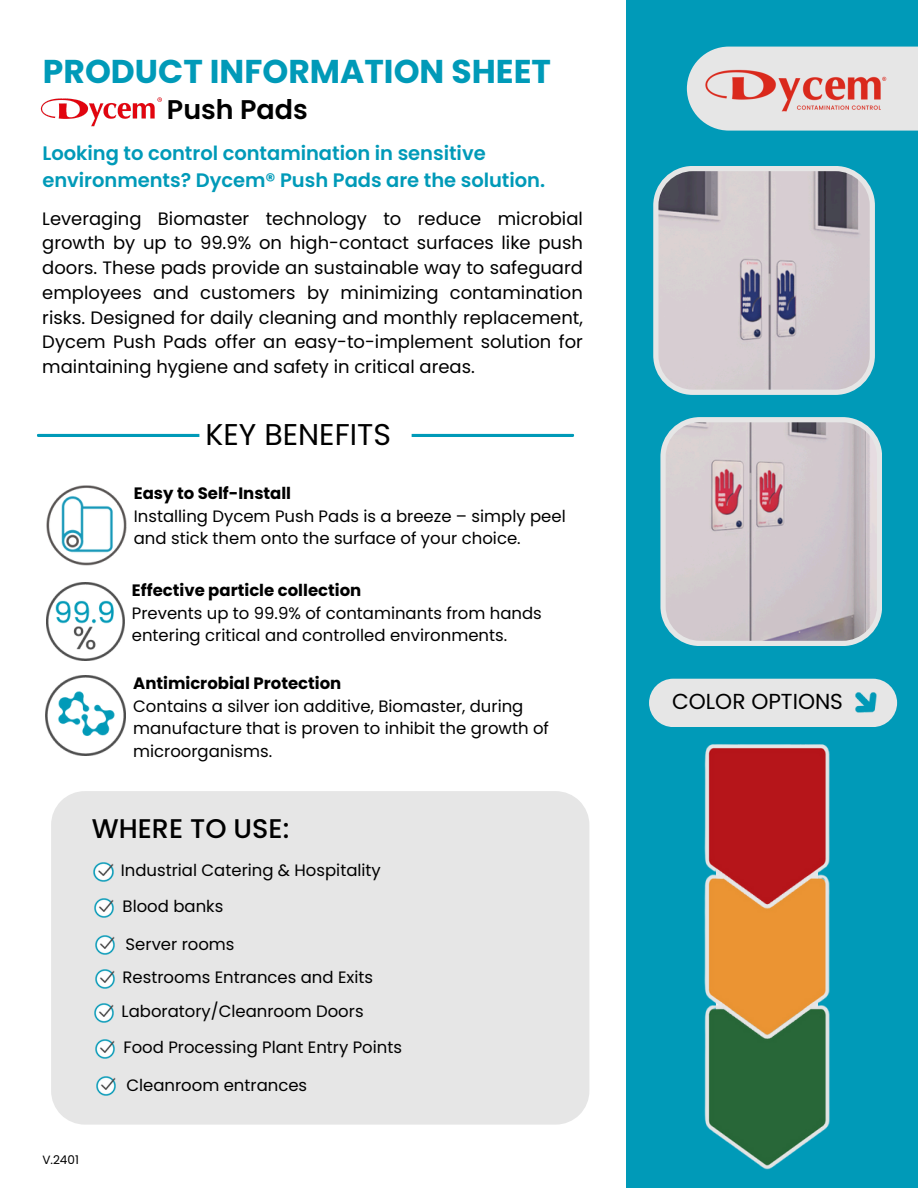
<style>
.page{position:relative;width:918px;height:1188px;background:#fff}
.page>*{position:absolute;margin:0;border:0;box-sizing:border-box;transform-origin:0 0}
.t1{font:700 33px "Poppins";color:#009ab8}
.t2{font:30px "Poppins";color:#000}
.t3{font:500 27px "Poppins";color:#000}
.t4{font:600 27px "Poppins";color:#000}
.t5{font:21.75px "Poppins";color:#000}
.t6{font:600 19.5px/27px "Poppins";color:#009ab8}
.t7{font:18px/24.8px "Poppins";color:#000;text-align:justify}
.t8{font:16.5px/22.5px "Poppins";color:#000}
.t9{font:700 16.5px "Poppins";color:#000}
.t10{font:12px "Poppins";color:#000}
</style>
<div class="page">
<div style="left:627px;top:0;width:291px;height:1188px;background:#009ab8"></div>
<div style="left:51px;top:791px;width:538px;height:334px;background:#e6e6e6"></div>
<svg style="left:687px;top:47px;width:231px;height:84px"></svg>
<svg style="left:660px;top:417px;width:222px;height:229px;fill:#d2c8cd"></svg>
<svg style="left:653px;top:166px;width:222px;height:229px;fill:#d7cdd2"></svg>
<img style="left:47px;top:485px;width:80px;height:80px">
<img style="left:47px;top:582px;width:77px;height:78px">
<img style="left:46px;top:675px;width:80px;height:80px">
<svg style="left:37px;top:434px;width:537px;height:3px"></svg>
<img style="left:694px;top:50px;width:204px;height:81px">
<img style="left:40px;top:97px;width:122px;height:30px">
<img style="left:94px;top:862px;width:19px;height:19px">
<img style="left:95px;top:898px;width:19px;height:19px">
<img style="left:96px;top:936px;width:19px;height:19px">
<img style="left:95px;top:969px;width:19px;height:19px">
<img style="left:95px;top:1003px;width:19px;height:19px">
<img style="left:96px;top:1039px;width:19px;height:19px">
<img style="left:96px;top:1076px;width:20px;height:20px">
<img style="left:704px;top:744px;width:126px;height:426px">
<div style="left:649px;top:679px;width:248px;height:48px;background:#e6e6e6;border-radius:24px"></div>
<img style="left:856px;top:693px;width:20px;height:20px">
<p class="t1" style="left:43px;top:48px;width:510px">PRODUCT INFORMATION SHEET</p>
<p class="t4" style="left:167px;top:90px;width:142px">Push Pads</p>
<p class="t6" style="left:42px;top:140px;width:504px">Looking to control contamination in sensitive environments? Dycem® Push Pads are the solution.</p>
<p class="t7" style="left:42px;top:206px;width:542px">Leveraging Biomaster technology to reduce microbial growth by up to 99.9% on high-contact surfaces like push doors. These pads provide an sustainable way to safeguard employees and customers by minimizing contamination risks. Designed for daily cleaning and monthly replacement, Dycem Push Pads offer an easy-to-implement solution for maintaining hygiene and safety in critical areas.</p>
<h2 class="t2" style="left:206px;top:413px;width:187px">KEY BENEFITS</h2>
<h5 class="t9" style="left:134px;top:482px;width:159px">Easy to Self-Install</h5>
<h6 class="t8" style="left:134px;top:505px;width:433px">Installing Dycem Push Pads is a breeze – simply peel and stick them onto the surface of your choice.</h6>
<p class="t9" style="left:132px;top:579px;width:231px">Effective particle collection</p>
<p class="t8" style="left:132px;top:602px;width:412px">Prevents up to 99.9% of contaminants from hands entering critical and controlled environments.</p>
<p class="t9" style="left:133px;top:672px;width:210px">Antimicrobial Protection</p>
<p class="t8" style="left:133px;top:695px;width:417px">Contains a silver ion additive, Biomaster, during manufacture that is proven to inhibit the growth of microorganisms.</p>
<p class="t3" style="left:92px;top:810px;width:199px">WHERE TO USE:</p>
<p class="t8" style="left:121px;top:859px;width:262px">Industrial Catering &amp; Hospitality</p>
<p class="t8" style="left:123px;top:895px;width:102px">Blood banks</p>
<p class="t8" style="left:126px;top:933px;width:110px">Server rooms</p>
<p class="t8" style="left:123px;top:966px;width:252px">Restrooms Entrances and Exits</p>
<p class="t10" style="left:42px;top:1151px;width:38px">V.2401</p>
<p class="t8" style="left:122px;top:1000px;width:243px">Laboratory/Cleanroom Doors</p>
<h4 class="t8" style="left:123px;top:1036px;width:280px">Food Processing Plant Entry Points</h4>
<p class="t8" style="left:126px;top:1074px;width:182px">Cleanroom entrances</p>
<p class="t5" style="left:672px;top:686px;width:172px">COLOR OPTIONS</p>
</div>
